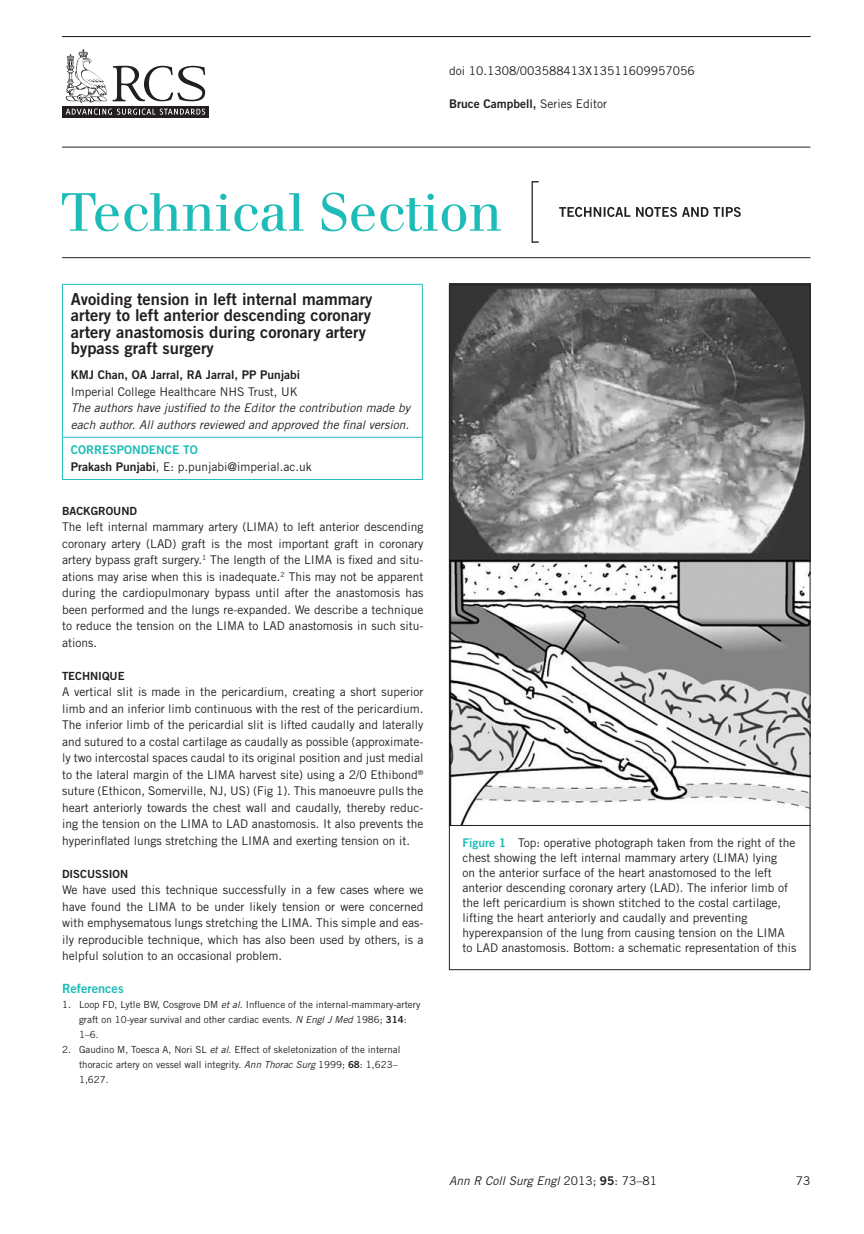
<style>
.page{position:relative;width:864px;height:1234px;background:#fff}
.page>*{position:absolute;margin:0;border:0;box-sizing:border-box;transform-origin:0 0}
.t1{font:16.5px/16.5px "Trade Gothic LT Std Bd 2";color:#231f20}
.t2{font:12.75px "Trade Gothic LT Std Bd 2";color:#1dbcb8}
.t3{font:12px/16.5px "Trade Gothic LT Std";color:#231f20;text-align:justify}
.t4{font:italic 12px/16.5px "Trade Gothic LT Std";color:#231f20}
.t5{font:12px "Trade Gothic LT Std Bd 2";color:#231f20}
.t6{font:11.25px "Trade Gothic LT Std Bd 2";color:#231f20}
.t7{font:9.75px/15px "Trade Gothic LT Std";color:#231f20}
.s1{font-family:"Trade Gothic LT Std"}
.s2{font-family:"Trade Gothic LT Std Bd 2";font-style:normal}
.s3{font-style:normal}
.s4{font-family:"Trade Gothic LT Std Bd 2";color:#1dbcb8}
.s5{font-family:"Trade Gothic LT Std Bd 2"}
.s6{font-style:italic}
</style>
<div class="page">
<hr style="left:62px;top:147px;width:748px;height:1px;background:#231f20">
<hr style="left:62px;top:257px;width:748px;height:1px;background:#231f20">
<div style="left:62px;top:106px;width:146px;height:11px;background:#231f20"></div>
<svg style="left:66px;top:109px;width:139px;height:6px"></svg>
<svg style="left:66px;top:49px;width:139px;height:54px"></svg>
<svg style="left:62px;top:193px;width:439px;height:38px"></svg>
<svg style="left:532px;top:181px;width:7px;height:62px"></svg>
<svg style="left:559px;top:207px;width:182px;height:10px"></svg>
<hr style="left:62px;top:36px;width:748px;height:1px;background:#231f20">
<hr style="left:62px;top:284px;width:361px;height:1px;background:#1dbcb8">
<hr style="left:62px;top:285px;width:1px;height:152px;background:#1dbcb8">
<hr style="left:422px;top:285px;width:1px;height:152px;background:#1dbcb8">
<hr style="left:62px;top:437px;width:361px;height:1px;background:#1dbcb8">
<hr style="left:62px;top:438px;width:1px;height:41px;background:#1dbcb8">
<hr style="left:422px;top:438px;width:1px;height:41px;background:#1dbcb8">
<hr style="left:62px;top:479px;width:361px;height:1px;background:#1dbcb8">
<div style="left:449px;top:825px;width:361px;height:145px;border:1px solid #231f20"></div>
<img style="left:451px;top:286px;width:357px;height:538px">
<p class="t3" style="left:449px;top:62px;width:247px">doi 10.1308/003588413X13511609957056</p>
<p class="t5" style="left:449px;top:96px;width:159px">Bruce Campbell, <span class="s1">Series Editor</span></p>
<p class="t1" style="left:71px;top:290px;width:303px">Avoiding tension in left internal mammary artery to left anterior descending coronary artery anastomosis during coronary artery bypass graft surgery</p>
<p class="t4" style="left:71px;top:367px;width:341px"><span class="s2">KMJ Chan, OA Jarral, RA Jarral, PP Punjabi<br></span><span class="s3">Imperial College Healthcare NHS Trust, UK<br></span>The authors have justified to the Editor the contribution made by each author. All authors reviewed and approved the final version.</p>
<p class="t3" style="left:71px;top:442px;width:242px"><span class="s4">CORRESPONDENCE TO<br></span><span class="s5">Prakash Punjabi</span>, E: p.punjabi@imperial.ac.uk</p>
<p class="t6" style="left:62px;top:504px;width:77px">BACKGROUND</p>
<p class="t3" style="left:62px;top:519px;width:363px">The left internal mammary artery (LIMA) to left anterior descending coronary artery (LAD) graft is the most important graft in coronary artery bypass graft surgery.<sup>1</sup> The length of the LIMA is fixed and situ&shy;ations may arise when this is inadequate.<sup>2</sup> This may not be apparent during the cardiopulmonary bypass until after the anastomosis has been performed and the lungs re-expanded. We describe a technique to reduce the tension on the LIMA to LAD anastomosis in such situ&shy;ations.</p>
<p class="t6" style="left:62px;top:669px;width:64px">TECHNIQUE</p>
<p class="t3" style="left:62px;top:684px;width:363px">A vertical slit is made in the pericardium, creating a short superior limb and an inferior limb continuous with the rest of the pericardium.<br>The inferior limb of the pericardial slit is lifted caudally and laterally and sutured to a costal cartilage as caudally as possible (approximate&shy;ly two intercostal spaces caudal to its original position and just medial to the lateral margin of the LIMA harvest site) using a 2/0 Ethibond<sup>® </sup>suture (Ethicon, Somerville, NJ, US) (Fig 1). This manoeuvre pulls the heart anteriorly towards the chest wall and caudally, thereby reduc&shy;ing the tension on the LIMA to LAD anastomosis. It also prevents the hyperinflated lungs stretching the LIMA and exerting tension on it.</p>
<p class="t6" style="left:62px;top:867px;width:68px">DISCUSSION</p>
<p class="t3" style="left:62px;top:882px;width:363px">We have used this technique successfully in a few cases where we have found the LIMA to be under likely tension or were concerned with emphysematous lungs stretching the LIMA. This simple and eas&shy;ily reproducible technique, which has also been used by others, is a helpful solution to an occasional problem.</p>
<p class="t2" style="left:62px;top:981px;width:63px">References</p>
<p class="t7" style="left:79px;top:997px;width:343px;text-indent:-17px">1. Loop FD, Lytle BW, Cosgrove DM <span class="s6">et al</span>. Influence of the internal-mammary-artery graft on 10-year survival and other cardiac events. <span class="s6">N Engl J Med</span> 1986; <span class="s5">314</span>:<br>1–6.</p>
<p class="t7" style="left:79px;top:1042px;width:323px;text-indent:-17px">2. Gaudino M, Toesca A, Nori SL <span class="s6">et al</span>. Effect of skeletonization of the internal thoracic artery on vessel wall integrity. <span class="s6">Ann Thorac Surg</span> 1999; <span class="s5">68</span>: 1,623–<br>1,627.</p>
<p class="t3" style="left:462px;top:835px;width:335px;line-height:15px;text-align:left"><span class="s4">Figure 1</span> Top: operative photograph taken from the right of the chest showing the left internal mammary artery (LIMA) lying<br>on the anterior surface of the heart anastomosed to the left anterior descending coronary artery (LAD). The inferior limb of the left pericardium is shown stitched to the costal cartilage, lifting the heart anteriorly and caudally and preventing hyperexpansion of the lung from causing tension on the LIMA to LAD anastomosis. Bottom: a schematic representation of this</p>
<p class="t4" style="left:449px;top:1172px;width:210px">Ann R Coll Surg Engl <span class="s3">2013;</span> <span class="s2">95</span><span class="s3">: 73–81</span></p>
<p class="t3" style="left:796px;top:1172px;width:16px">73</p>
</div>
